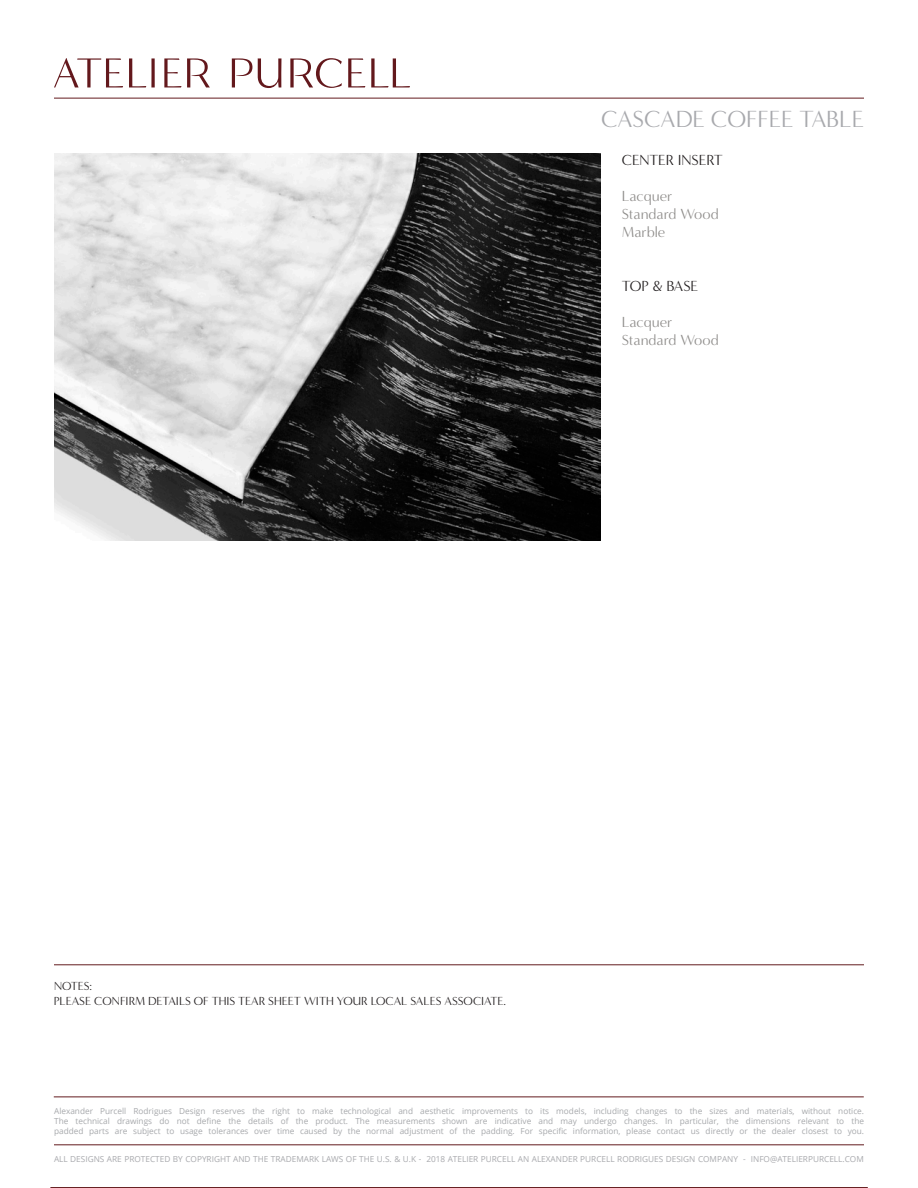
<style>
.page{position:relative;width:918px;height:1188px;background:#fff}
.page>*{position:absolute;margin:0;border:0;box-sizing:border-box;transform-origin:0 0}
.t1{font:24px "Minerva Modern";color:#a8a9ad}
.t2{font:15px "Minerva Modern";color:#8e8c8a}
.t3{font:15px "Minerva Modern";letter-spacing:-.01em;color:#231f20}
.t4{font:12px/15.5px "Minerva Modern";color:#231f20}
.t5{font:8.25px/9.9px "Open Sans";color:#a7a9ac;text-align:justify}
.t6{font:8.25px "Open Sans";color:#a8a9ad}
</style>
<div class="page">
<hr style="left:54px;top:1145px;width:810px;height:1px;background:#631b1e">
<hr style="left:54px;top:98px;width:810px;height:1px;background:#631b1e">
<svg style="left:54px;top:58px;width:69px;height:29px"></svg>
<svg style="left:129px;top:58px;width:26px;height:29px"></svg>
<svg style="left:232px;top:58px;width:49px;height:30px"></svg>
<svg style="left:348px;top:58px;width:17px;height:29px"></svg>
<svg style="left:371px;top:58px;width:39px;height:29px"></svg>
<svg style="left:290px;top:58px;width:52px;height:30px"></svg>
<svg style="left:164px;top:58px;width:46px;height:29px"></svg>
<hr style="left:54px;top:965px;width:810px;height:1px;background:#631b1e">
<hr style="left:54px;top:1097px;width:810px;height:1px;background:#631b1e">
<hr style="left:51px;top:1187px;width:817px;height:1px;background:#631b1e">
<img style="left:54px;top:154px;width:546px;height:386px">
<p class="t1" style="left:601px;top:105px;width:265px">CASCADE COFFEE TABLE</p>
<p class="t3" style="left:622px;top:151px;width:103px">CENTER INSERT</p>
<p class="t2" style="left:622px;top:187px;width:52px">Lacquer</p>
<p class="t2" style="left:622px;top:205px;width:99px">Standard Wood</p>
<p class="t2" style="left:622px;top:223px;width:45px">Marble</p>
<p class="t3" style="left:622px;top:277px;width:78px">TOP &amp; BASE</p>
<p class="t2" style="left:622px;top:313px;width:52px">Lacquer</p>
<p class="t2" style="left:622px;top:331px;width:99px">Standard Wood</p>
<h3 class="t4" style="left:54px;top:978px;width:454px">NOTES:<br>PLEASE CONFIRM DETAILS OF THIS TEAR SHEET WITH YOUR LOCAL SALES ASSOCIATE.</h3>
<p class="t5" style="left:54px;top:1106px;width:812px">Alexander Purcell Rodrigues Design reserves the right to make technological and aesthetic improvements to its models, including changes to the sizes and materials, without notice.<br>The technical drawings do not define the details of the product. The measurements shown are indicative and may undergo changes. In particular, the dimensions relevant to the padded parts are subject to usage tolerances over time caused by the normal adjustment of the padding. For specific information, please contact us directly or the dealer closest to you.</p>
<p class="t6" style="left:54px;top:1153px;width:811px">ALL DESIGNS ARE PROTECTED BY COPYRIGHT AND THE TRADEMARK LAWS OF THE U.S. &amp; U.K - 2018 ATELIER PURCELL AN ALEXANDER PURCELL RODRIGUES DESIGN COMPANY - INFO@ATELIERPURCELL.COM</p>
</div>
